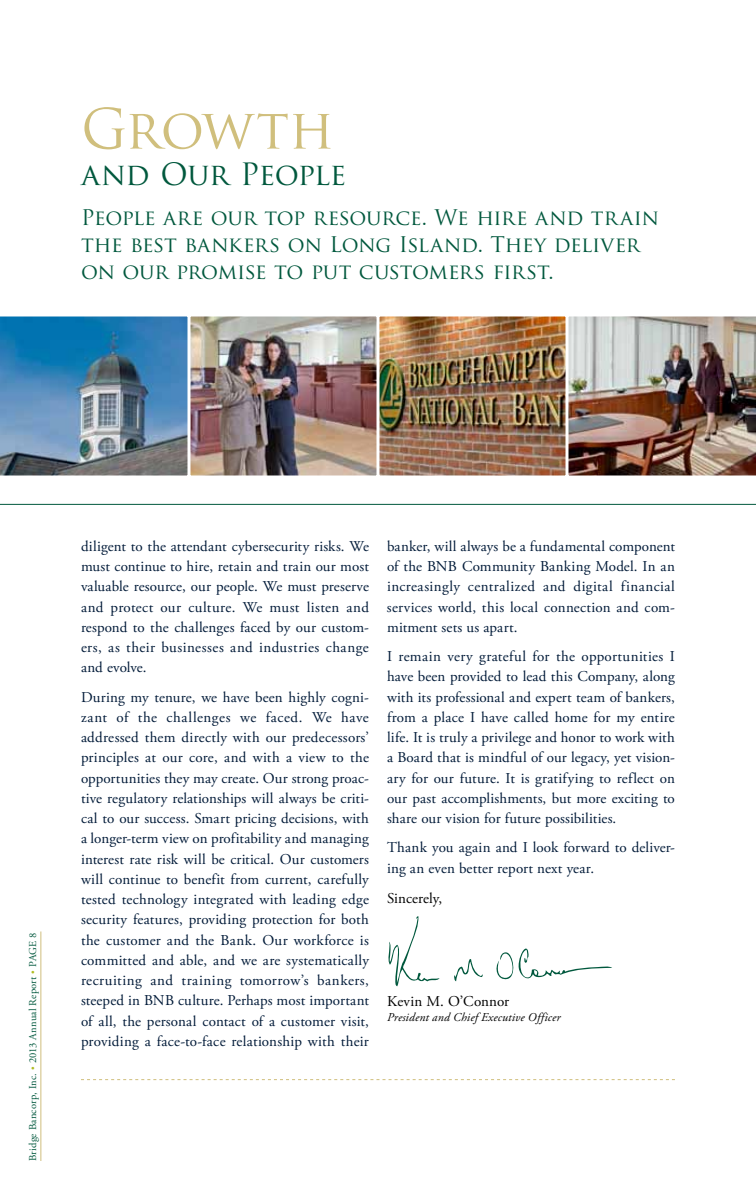
<style>
.page{position:relative;width:756px;height:1188px;background:#fff}
.page>*{position:absolute;margin:0;border:0;box-sizing:border-box;transform-origin:0 0}
.t1{font:54px "Trajan Pro";letter-spacing:-.015em;color:#d0bf7d}
.t2{font:30px "Trajan Pro";letter-spacing:-.015em;color:#00583d}
.t3{font:21px/27px "Trajan Pro";letter-spacing:-.015em;color:#00583d}
.t4{font:15px/20.2px "Adobe Garamond Pro";letter-spacing:.015em;color:#021b39;text-align:justify}
.t5{font:15px "Adobe Garamond Pro";letter-spacing:.01em;color:#000}
.t6{font:italic 12px "Adobe Garamond Pro";letter-spacing:.015em;color:#000}
.t7{font:10.5px "Adobe Garamond Pro";letter-spacing:.02em;color:#00583d}
.s1{font-size:9.45px;color:#b0bc22}
</style>
<div class="page">
<img style="left:381px;top:318px;width:183px;height:156px">
<div style="left:378px;top:315px;width:189px;height:162px;border:2px solid #fff"></div>
<svg style="left:454px;top:959px;width:29px;height:22px"></svg>
<svg style="left:388px;top:916px;width:52px;height:70px"></svg>
<svg style="left:496px;top:948px;width:116px;height:32px"></svg>
<hr style="left:40px;top:932px;width:1px;height:229px;background:#d0bf7d">
<svg style="left:81px;top:1079px;width:594px;height:1px"></svg>
<img style="left:192px;top:318px;width:183px;height:156px">
<div style="left:189px;top:315px;width:189px;height:162px;border:2px solid #fff"></div>
<img style="left:568px;top:316px;width:188px;height:160px">
<hr style="left:0;top:504px;width:756px;height:1px;background:#00583d">
<img style="left:0;top:316px;width:188px;height:160px">
<h1 class="t1" style="left:81px;top:95px;width:255px">Growth</h1>
<h2 class="t2" style="left:81px;top:155px;width:267px">and Our People</h2>
<h3 class="t3" style="left:81px;top:204px;width:580px">People are our top resource. We hire and train the best bankers on Long Island. They deliver on our promise to put customers first.</h3>
<p class="t7" style="left:26px;top:1161px;width:230px;rotate:-90deg">Bridge Bancorp, Inc. <span class="s1">•</span> 2013 Annual Report <span class="s1">•</span> page 8</p>
<p class="t4" style="left:81px;top:537px;width:290px">diligent to the attendant cybersecurity risks. We must continue to hire, retain and train our most valuable resource, our people. We must preserve and protect our culture. We must listen and respond to the challenges faced by our custom&shy;ers, as their businesses and industries change and evolve.</p>
<p class="t4" style="left:81px;top:687px;width:290px">During my tenure, we have been highly cogni&shy;zant of the challenges we faced. We have addressed them directly with our predecessors’ principles at our core, and with a view to the opportunities they may create. Our strong proac&shy;tive regulatory relationships will always be criti&shy;cal to our success. Smart pricing decisions, with a longer-term view on profitability and managing interest rate risk will be critical. Our customers will continue to benefit from current, carefully tested technology integrated with leading edge security features, providing protection for both the customer and the Bank. Our workforce is committed and able, and we are systematically recruiting and training tomorrow’s bankers, steeped in BNB culture. Perhaps most important of all, the personal contact of a customer visit, providing a face-to-face relationship with their</p>
<p class="t4" style="left:387px;top:537px;width:290px">banker, will always be a fundamental component of the BNB Community Banking Model. In an increasingly centralized and digital financial services world, this local connection and com&shy;mitment sets us apart.</p>
<p class="t4" style="left:387px;top:647px;width:289px">I remain very grateful for the opportunities I have been provided to lead this Company, along with its professional and expert team of bankers, from a place I have called home for my entire life. It is truly a privilege and honor to work with a Board that is mindful of our legacy, yet vision&shy;ary for our future. It is gratifying to reflect on our past accomplishments, but more exciting to share our vision for future possibilities.</p>
<p class="t4" style="left:387px;top:838px;width:289px">Thank you again and I look forward to deliver&shy;ing an even better report next year.</p>
<p class="t5" style="left:387px;top:890px;width:57px">Sincerely,</p>
<p class="t5" style="left:387px;top:992px;width:124px">Kevin M. O’Connor</p>
<p class="t6" style="left:387px;top:1010px;width:175px">President and Chief Executive Officer</p>
</div>
